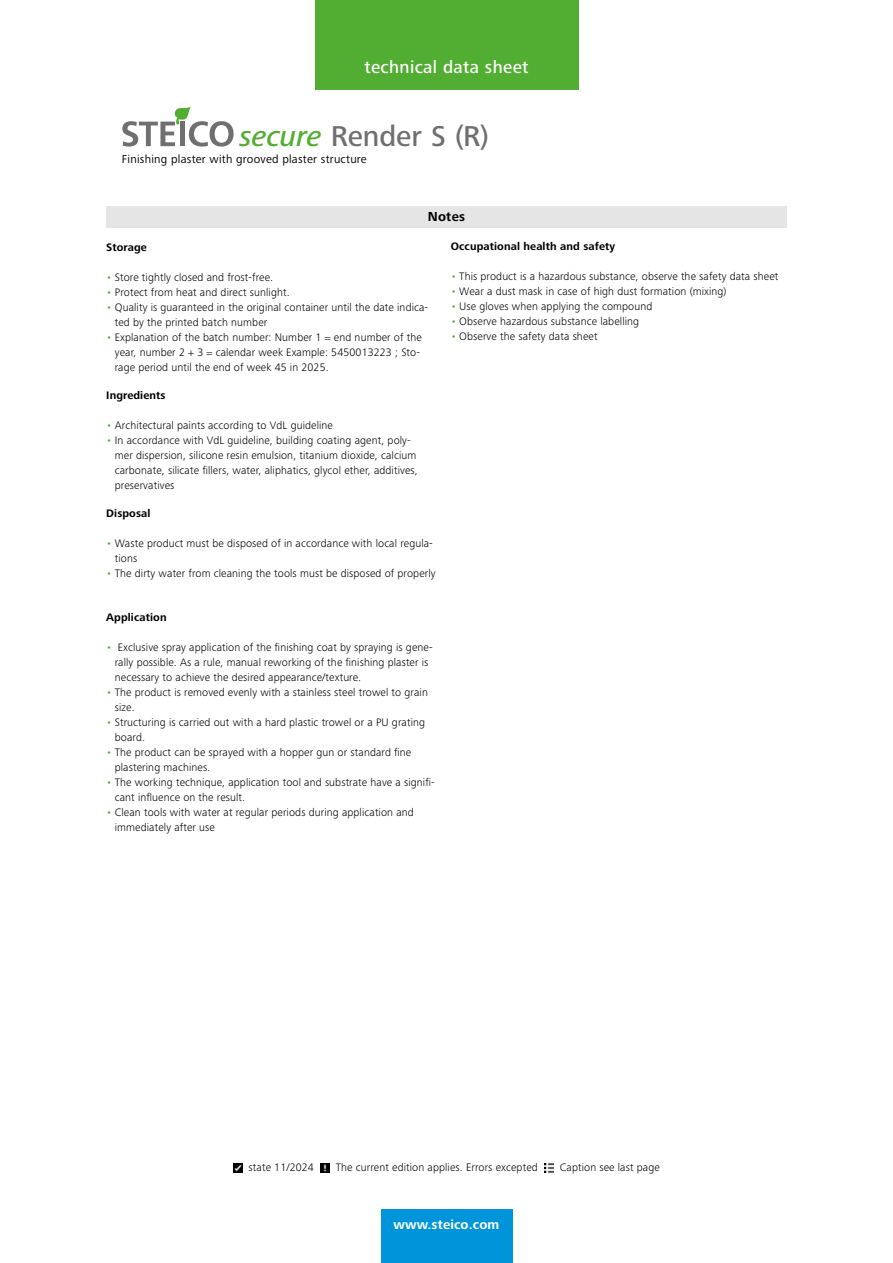
<style>
.page{position:relative;width:893px;height:1263px;background:#fff}
.page>*{position:absolute;margin:0;border:0;box-sizing:border-box;transform-origin:0 0}
.t1{font:500 29.7px "Frutiger Next LTW1 G";letter-spacing:-.005em;color:#706f6f}
.t2{font:500 18px "Frutiger Next LTW1 G";letter-spacing:.02em;color:#fff}
.t3{font:700 13.5px "Frutiger Next LTW1 G";letter-spacing:.01em;color:#fff}
.t4{font:700 13.5px "Frutiger Next LTW1 G";letter-spacing:.02em;color:#000}
.t5{font:12px "Frutiger Next LTW1 G";letter-spacing:.02em;color:#000}
.t6{font:300 11.25px/15px "Frutiger Next LTW1 G";letter-spacing:.01em;color:#000}
.t7{font:700 11.25px "Frutiger Next LTW1 G";letter-spacing:.01em;color:#000}
.s1{font-style:italic;color:#52ae32}
.s2{color:#52ae32}
</style>
<div class="page">
<svg style="left:122px;top:106px;width:112px;height:41px"></svg>
<div style="left:106px;top:206px;width:681px;height:21px;background:#e5e5e5"></div>
<div style="left:315px;top:0;width:263px;height:89px;background:#52ae32"></div>
<div style="left:381px;top:1210px;width:131px;height:53px;background:#0095db"></div>
<svg style="left:233px;top:1163px;width:9px;height:9px"></svg>
<svg style="left:320px;top:1163px;width:10px;height:9px"></svg>
<svg style="left:544px;top:1163px;width:10px;height:9px"></svg>
<h2 class="t2" style="left:364px;top:56px;width:166px">technical data sheet</h2>
<h1 class="t1" style="left:239px;top:119px;width:251px"><span class="s1">secure</span> Render S (R)</h1>
<p class="t5" style="left:122px;top:152px;width:246px">Finishing plaster with grooved plaster structure</p>
<p class="t4" style="left:428px;top:209px;width:39px">Notes</p>
<p class="t7" style="left:106px;top:240px;width:42px">Storage</p>
<p class="t6" style="left:106px;top:269px;width:168px"><span class="s2">•</span> Store tightly closed and frost-free.</p>
<p class="t6" style="left:106px;top:284px;width:185px"><span class="s2">•</span> Protect from heat and direct sunlight.</p>
<p class="t6" style="left:115px;top:299px;width:315px;text-indent:-9px"><span class="s2">•</span> Quality is guaranteed in the original container until the date indica&shy;ted by the printed batch number</p>
<p class="t6" style="left:115px;top:329px;width:309px;text-indent:-9px"><span class="s2">•</span> Explanation of the batch number: Number 1 = end number of the year, number 2 + 3 = calendar week Example: 5450013223 ; Sto&shy;rage period until the end of week 45 in 2025.</p>
<p class="t7" style="left:106px;top:389px;width:61px">Ingredients</p>
<p class="t6" style="left:106px;top:418px;width:228px"><span class="s2">•</span> Architectural paints according to VdL guideline</p>
<p class="t6" style="left:115px;top:433px;width:305px;text-indent:-9px"><span class="s2">•</span> In accordance with VdL guideline, building coating agent, poly&shy;mer dispersion, silicone resin emulsion, titanium dioxide, calcium carbonate, silicate fillers, water, aliphatics, glycol ether, additives, preservatives</p>
<p class="t7" style="left:106px;top:507px;width:46px">Disposal</p>
<p class="t6" style="left:115px;top:536px;width:320px;text-indent:-9px"><span class="s2">•</span> Waste product must be disposed of in accordance with local regula&shy;tions</p>
<p class="t6" style="left:106px;top:566px;width:331px"><span class="s2">•</span> The dirty water from cleaning the tools must be disposed of properly</p>
<p class="t7" style="left:106px;top:610px;width:62px">Application</p>
<p class="t6" style="left:115px;top:639px;width:319px;text-indent:-9px"><span class="s2">•</span> Exclusive spray application of the finishing coat by spraying is gene&shy;rally possible. As a rule, manual reworking of the finishing plaster is necessary to achieve the desired appearance/texture.</p>
<p class="t6" style="left:115px;top:684px;width:315px;text-indent:-9px"><span class="s2">•</span> The product is removed evenly with a stainless steel trowel to grain size.</p>
<p class="t6" style="left:115px;top:714px;width:312px;text-indent:-9px"><span class="s2">•</span> Structuring is carried out with a hard plastic trowel or a PU grating board.</p>
<p class="t6" style="left:115px;top:744px;width:298px;text-indent:-9px"><span class="s2">•</span> The product can be sprayed with a hopper gun or standard fine plastering machines.</p>
<p class="t6" style="left:115px;top:774px;width:321px;text-indent:-9px"><span class="s2">•</span> The working technique, application tool and substrate have a signifi&shy;cant influence on the result.</p>
<p class="t6" style="left:115px;top:804px;width:301px;text-indent:-9px"><span class="s2">•</span> Clean tools with water at regular periods during application and immediately after use</p>
<p class="t7" style="left:451px;top:240px;width:166px">Occupational health and safety</p>
<p class="t6" style="left:451px;top:269px;width:329px"><span class="s2">•</span> This product is a hazardous substance, observe the safety data sheet</p>
<p class="t6" style="left:451px;top:284px;width:277px"><span class="s2">•</span> Wear a dust mask in case of high dust formation (mixing)</p>
<p class="t6" style="left:451px;top:299px;width:203px"><span class="s2">•</span> Use gloves when applying the compound</p>
<p class="t6" style="left:451px;top:314px;width:190px"><span class="s2">•</span> Observe hazardous substance labelling</p>
<p class="t6" style="left:451px;top:329px;width:148px"><span class="s2">•</span> Observe the safety data sheet</p>
<p class="t6" style="left:249px;top:1160px;width:67px">state 11/2024</p>
<p class="t6" style="left:336px;top:1160px;width:204px">The current edition applies. Errors excepted</p>
<p class="t6" style="left:560px;top:1160px;width:101px">Caption see last page</p>
<p class="t3" style="left:394px;top:1217px;width:107px">www.steico.com</p>
</div>
